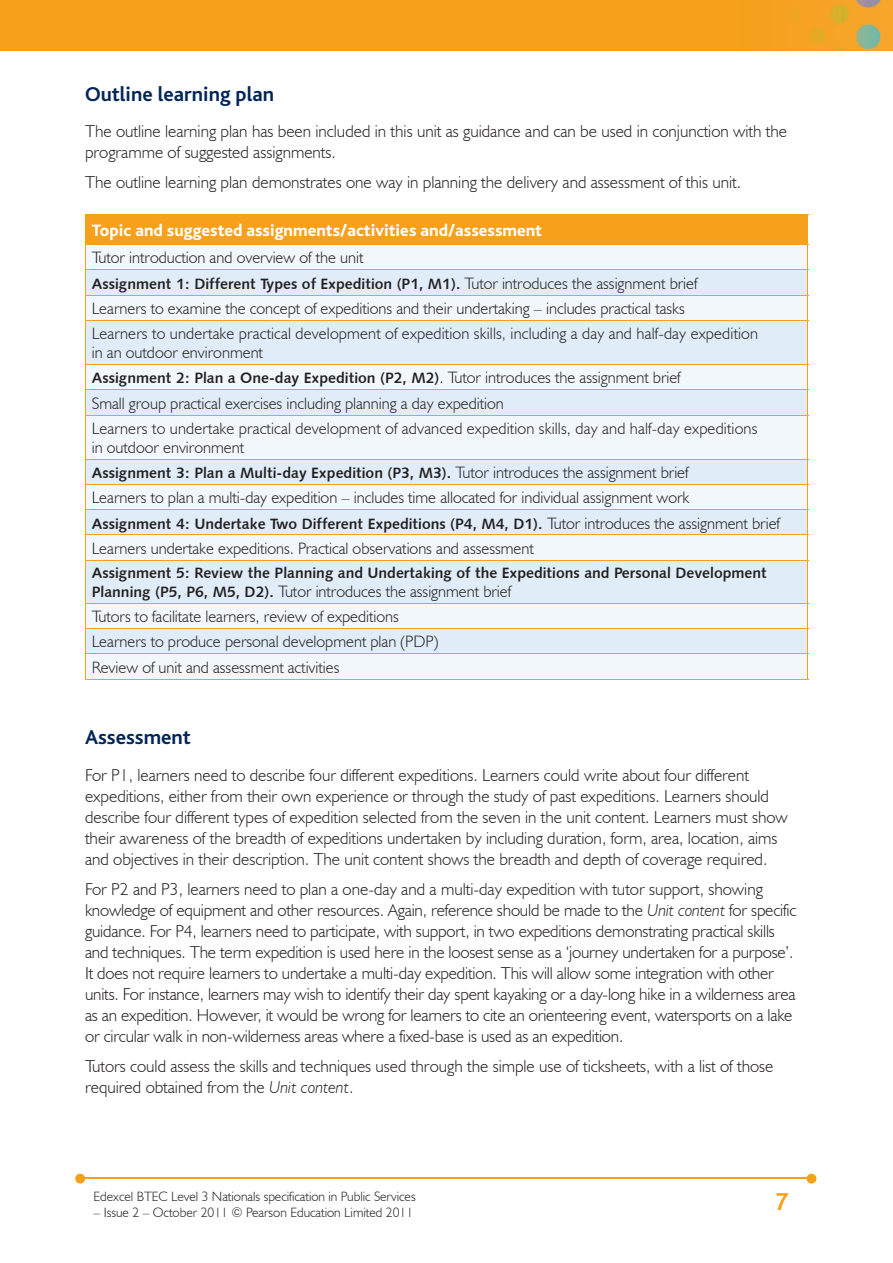
<style>
.page{position:relative;width:893px;height:1263px;background:#fff}
.page>*{position:absolute;margin:0;border:0;box-sizing:border-box;transform-origin:0 0}
.t1{font:700 25.5px "Bliss";color:#f6a01b}
.t2{font:700 21px "Bliss";color:#002556}
.t3{font:300 17.25px/21px "Humanist 521 BT";color:#231f20}
.t4{font:800 17.25px "Bliss";color:#fff}
.t5{font:300 16.5px/25.3px "Humanist 521 BT";color:#231f20}
.t6{font:15px "Humanist 531 BT Bold A";color:#231f20}
.t7{font:300 13.5px "Humanist 521 BT";color:#231f20}
.s1{font-family:"Humanist 521 BT";font-weight:300;font-size:16.5px}
.s2{font-family:"Humanist 531 BT Bold A";font-weight:400;font-size:15px}
.s3{font-style:italic}
</style>
<div class="page">
<img style="left:0;top:0;width:893px;height:51px">
<hr style="left:82px;top:1178px;width:728px;height:1px;background:#f6a01b">
<svg style="left:807px;top:1174px;width:9px;height:9px"></svg>
<svg style="left:75px;top:1174px;width:10px;height:9px"></svg>
<div style="left:85px;top:214px;width:723px;height:30px;background:#f6a01b"></div>
<div style="left:86px;top:245px;width:721px;height:434px;background:#f2f7fb"></div>
<svg style="left:86px;top:270px;width:721px;height:383px;fill:#e0edf8"></svg>
<hr style="left:85px;top:244px;width:723px;height:1px;background:#f6a01b">
<hr style="left:85px;top:269px;width:723px;height:1px;background:#f6a01b">
<svg style="left:85px;top:245px;width:1px;height:75px"></svg>
<svg style="left:807px;top:245px;width:1px;height:75px"></svg>
<hr style="left:85px;top:295px;width:723px;height:1px;background:#f6a01b">
<hr style="left:85px;top:321px;width:1px;height:43px;background:#f6a01b">
<hr style="left:807px;top:321px;width:1px;height:43px;background:#f6a01b">
<hr style="left:85px;top:320px;width:723px;height:1px;background:#f6a01b">
<hr style="left:85px;top:364px;width:723px;height:1px;background:#f6a01b">
<svg style="left:85px;top:365px;width:1px;height:50px"></svg>
<svg style="left:807px;top:365px;width:1px;height:50px"></svg>
<hr style="left:85px;top:389px;width:723px;height:1px;background:#f6a01b">
<hr style="left:85px;top:415px;width:1px;height:44px;background:#f6a01b">
<hr style="left:807px;top:415px;width:1px;height:44px;background:#f6a01b">
<hr style="left:85px;top:415px;width:723px;height:1px;background:#f6a01b">
<hr style="left:85px;top:459px;width:723px;height:1px;background:#f6a01b">
<hr style="left:85px;top:484px;width:723px;height:1px;background:#f6a01b">
<hr style="left:85px;top:509px;width:723px;height:1px;background:#f6a01b">
<svg style="left:85px;top:460px;width:1px;height:100px"></svg>
<svg style="left:807px;top:460px;width:1px;height:100px"></svg>
<hr style="left:85px;top:535px;width:723px;height:1px;background:#f6a01b">
<hr style="left:85px;top:561px;width:1px;height:42px;background:#f6a01b">
<hr style="left:807px;top:561px;width:1px;height:42px;background:#f6a01b">
<hr style="left:85px;top:560px;width:723px;height:1px;background:#f6a01b">
<hr style="left:85px;top:603px;width:723px;height:1px;background:#f6a01b">
<hr style="left:85px;top:628px;width:723px;height:1px;background:#f6a01b">
<hr style="left:85px;top:679px;width:723px;height:1px;background:#f6a01b">
<svg style="left:85px;top:604px;width:1px;height:75px"></svg>
<svg style="left:807px;top:604px;width:1px;height:75px"></svg>
<hr style="left:85px;top:653px;width:723px;height:1px;background:#f6a01b">
<p class="t2" style="left:85px;top:83px;width:191px">Outline learning plan</p>
<p class="t3" style="left:85px;top:120px;width:704px">The outline learning plan has been included in this unit as guidance and can be used in conjunction with the programme of suggested assignments.</p>
<p class="t3" style="left:85px;top:171px;width:657px">The outline learning plan demonstrates one way in planning the delivery and assessment of this unit.</p>
<p class="t4" style="left:92px;top:221px;width:452px">Topic and suggested assignments/activities and/assessment</p>
<p class="t5" style="left:92px;top:245px;width:273px">Tutor introduction and overview of the unit</p>
<p class="t6" style="left:92px;top:274px;width:607px">Assignment 1: Different Types of Expedition (P1, M1). <span class="s1">Tutor introduces the assignment brief</span></p>
<p class="t5" style="left:92px;top:295px;width:668px">Learners to examine the concept of expeditions and their undertaking – includes practical tasks<br>Learners to undertake practical development of expedition skills, including a day and half-day expedition</p>
<p class="t5" style="left:92px;top:339px;width:173px">in an outdoor environment</p>
<p class="t6" style="left:92px;top:369px;width:590px">Assignment 2: Plan a One-day Expedition (P2, M2)<span class="s1">. Tutor introduces the assignment brief</span></p>
<p class="t5" style="left:92px;top:390px;width:667px">Small group practical exercises including planning a day expedition<br>Learners to undertake practical development of advanced expedition skills, day and half-day expeditions</p>
<p class="t5" style="left:92px;top:434px;width:154px">in outdoor environment</p>
<p class="t6" style="left:92px;top:464px;width:598px">Assignment 3: Plan a Multi-day Expedition (P3, M3). <span class="s1">Tutor introduces the assignment brief</span></p>
<p class="t5" style="left:92px;top:485px;width:599px">Learners to plan a multi-day expedition – includes time allocated for individual assignment work</p>
<p class="t6" style="left:92px;top:514px;width:690px">Assignment 4: Undertake Two Different Expeditions (P4, M4, D1). <span class="s1">Tutor introduces the assignment brief</span></p>
<p class="t5" style="left:92px;top:535px;width:443px">Learners undertake expeditions. Practical observations and assessment</p>
<p class="t6" style="left:92px;top:564px;width:676px">Assignment 5: Review the Planning and Undertaking of the Expeditions and Personal Development</p>
<p class="t5" style="left:92px;top:578px;width:421px"><span class="s2">Planning (P5, P6, M5, D2).</span> Tutor introduces the assignment brief Tutors to facilitate learners, review of expeditions<br>Learners to produce personal development plan (PDP)<br>Review of unit and assessment activities</p>
<p class="t2" style="left:85px;top:727px;width:107px">Assessment</p>
<p class="t3" style="left:85px;top:764px;width:704px">For P1, learners need to describe four different expeditions. Learners could write about four different expeditions, either from their own experience or through the study of past expeditions. Learners should describe four different types of expedition selected from the seven in the unit content. Learners must show their awareness of the breadth of expeditions undertaken by including duration, form, area, location, aims and objectives in their description. The unit content shows the breadth and depth of coverage required.</p>
<p class="t3" style="left:85px;top:878px;width:713px">For P2 and P3, learners need to plan a one-day and a multi-day expedition with tutor support, showing knowledge of equipment and other resources. Again, reference should be made to the <span class="s3">Unit content</span> for specific guidance. For P4, learners need to participate, with support, in two expeditions demonstrating practical skills and techniques. The term expedition is used here in the loosest sense as a ‘journey undertaken for a purpose’.<br>It does not require learners to undertake a multi-day expedition. This will allow some integration with other units. For instance, learners may wish to identify their day spent kayaking or a day-long hike in a wilderness area as an expedition. However, it would be wrong for learners to cite an orienteering event, watersports on a lake or circular walk in non-wilderness areas where a fixed-base is used as an expedition.</p>
<p class="t3" style="left:85px;top:1055px;width:690px">Tutors could assess the skills and techniques used through the simple use of ticksheets, with a list of those required obtained from the <span class="s3">Unit content</span>.</p>
<p class="t7" style="left:94px;top:1188px;width:324px">Edexcel BTEC Level 3 Nationals specification in Public Services</p>
<p class="t7" style="left:94px;top:1204px;width:321px">– Issue 2 – October 2011 © Pearson Education Limited 2011</p>
<h1 class="t1" style="left:775px;top:1188px;width:15px">7</h1>
</div>
